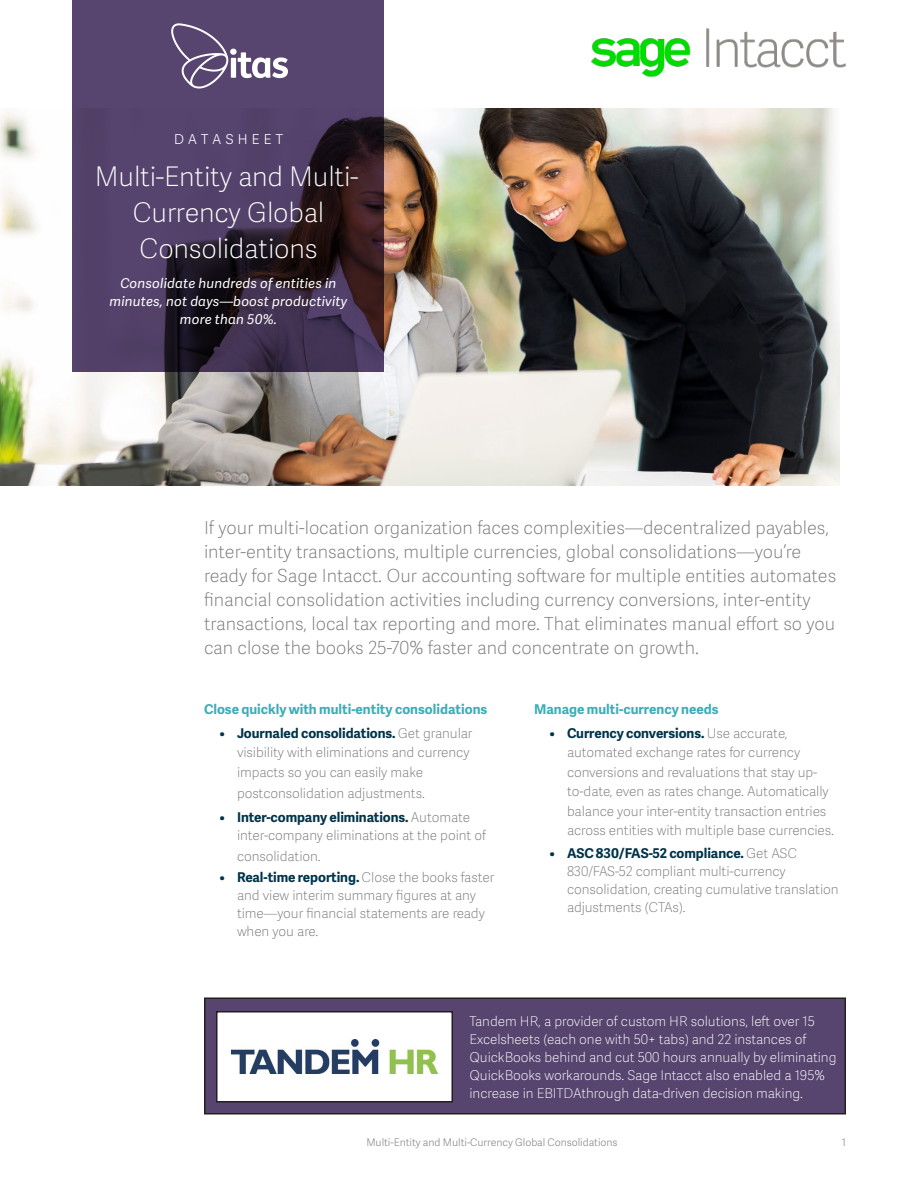
<style>
.page{position:relative;width:918px;height:1188px;background:#fff}
.page>*{position:absolute;margin:0;border:0;box-sizing:border-box;transform-origin:0 0}
.Boxed_Descriptor___S{font:27px/36px "Adelle Sans SAGE Th";letter-spacing:-.01em;color:#fff;text-align:center}
.Intro_Copy{font:18px/24px "Adelle Sans SAGE Th";color:#75787b}
.Boxed_Descriptor___S-2{font:18px "Adelle Sans SAGE Th";letter-spacing:.2em;color:#fff}
.t1{font:13.5px/19.5px "Adelle Sans SAGE Th";letter-spacing:-.005em;color:#75787b}
.Bulleted_List{font:13.5px/18px "Adelle Sans SAGE Th";letter-spacing:-.005em;color:#fff}
.Boxed_Descriptor___S-3{font:italic 13.5px/18px "Adelle Sans SAGE";letter-spacing:.01em;color:#fff;text-align:center}
.Body_Bold_SubHead_2{font:700 13.5px "Adelle Sans SAGE";color:#39aeb7}
.t2{font:10.5px "Adelle Sans SAGE Lt";letter-spacing:-.005em;color:#888b8d}
.s1{font-family:"Adelle Sans SAGE";font-weight:700;color:#003349}
</style>
<div class="page">
<img style="left:591px;top:28px;width:255px;height:49px">
<img style="left:0;top:108px;width:839px;height:378px">
<svg style="left:72px;top:0;width:312px;height:372px;background:#463555"></svg>
<div style="left:205px;top:998px;width:640px;height:116px;background:#57446f"></div>
<div style="left:204px;top:998px;width:642px;height:116px;border:2px solid #231f20"></div>
<div style="left:217px;top:1012px;width:235px;height:90px;background:#fff"></div>
<div style="left:216px;top:1011px;width:237px;height:91px;border:2px solid #231f20"></div>
<img style="left:232px;top:1040px;width:205px;height:34px">
<img style="left:170px;top:23px;width:118px;height:66px">
<p class="Boxed_Descriptor___S-2" style="left:174px;top:125px;width:111px">Datasheet</p>
<p class="Boxed_Descriptor___S" style="left:95px;top:158px;width:265px">Multi-Entity and Multi-<br>Currency Global<br>Consolidations</p>
<p class="Boxed_Descriptor___S-3" style="left:110px;top:274px;width:239px">Consolidate hundreds of entities in minutes, not days—boost productivity more than 50%.</p>
<p class="Intro_Copy" style="left:204px;top:515px;width:634px">If your multi-location organization faces complexities—decentralized payables, inter-entity transactions, multiple currencies, global consolidations—you’re ready for Sage Intacct. Our accounting software for multiple entities automates financial consolidation activities including currency conversions, inter-entity transactions, local tax reporting and more. That eliminates manual effort so you can close the books 25-70% faster and concentrate on growth.</p>
<p class="Body_Bold_SubHead_2" style="left:204px;top:699px;width:285px">Close quickly with multi-entity consolidations</p>
<p class="t1" style="left:237px;top:723px;width:237px;text-indent:-18px"><span class="s1">• Journaled consolidations.</span> Get granular visibility with eliminations and currency impacts so you can easily make</p>
<p class="t1" style="left:237px;top:783px;width:189px">postconsolidation adjustments.</p>
<p class="t1" style="left:237px;top:808px;width:251px;line-height:18px;text-indent:-18px"><span class="s1">• Inter-company eliminations.</span> Automate inter-company eliminations at the point of</p>
<p class="t1" style="left:237px;top:846px;width:85px">consolidation.</p>
<p class="t1" style="left:237px;top:868px;width:259px;line-height:18px;text-indent:-18px"><span class="s1">• Real-time reporting.</span> Close the books faster and view interim summary figures at any time—your financial statements are ready when you are.</p>
<p class="Body_Bold_SubHead_2" style="left:534px;top:699px;width:186px">Manage multi-currency needs</p>
<p class="t1" style="left:567px;top:723px;width:269px;text-indent:-18px"><span class="s1">• Currency conversions.</span> Use accurate, automated exchange rates for currency conversions and revaluations that stay up&shy;to-date, even as rates change. Automatically balance your inter-entity transaction entries across entities with multiple base currencies.</p>
<p class="t1" style="left:567px;top:844px;width:273px;line-height:18px;text-indent:-18px"><span class="s1">• ASC 830/FAS-52 compliance.</span> Get ASC 830/FAS-52 compliant multi-currency consolidation, creating cumulative translation adjustments (CTAs).</p>
<p class="Bulleted_List" style="left:470px;top:1012px;width:368px">Tandem HR, a provider of custom HR solutions, left over 15<br>Excelsheets (each one with 50+ tabs) and 22 instances of QuickBooks behind and cut 500 hours annually by eliminating QuickBooks workarounds. Sage Intacct also enabled a 195% increase in EBITDAthrough data-driven decision making.</p>
<p class="t2" style="left:366px;top:1135px;width:253px">Multi-Entity and Multi-Currency Global Consolidations</p>
<p class="t2" style="left:842px;top:1135px;width:6px">1</p>
</div>
